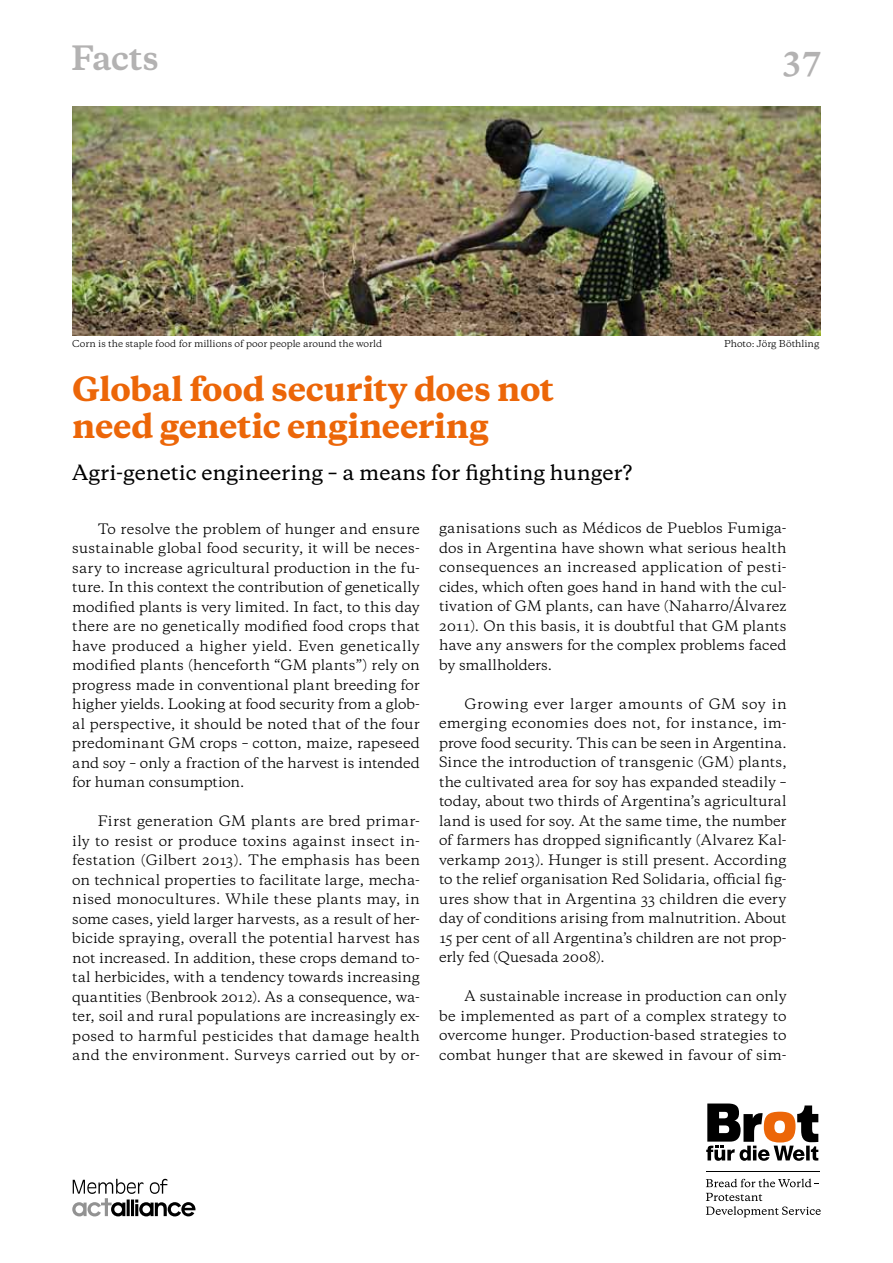
<style>
.page{position:relative;width:893px;height:1263px;background:#fff}
.page>*{position:absolute;margin:0;border:0;box-sizing:border-box;transform-origin:0 0}
.t1{font:800 31.5px/37.5px "Copernicus";letter-spacing:-.01em;color:#ec6608}
.t2{font:700 31.5px "Copernicus";letter-spacing:-.015em;color:#b3b2b2}
.t3{font:500 19.5px "Copernicus";color:#000}
.t4{font:13.5px/19.5px "Copernicus";letter-spacing:.005em;color:#000;text-align:justify}
.t5{font:9px "Copernicus";color:#000}
</style>
<div class="page">
<svg style="left:72px;top:1179px;width:123px;height:37px"></svg>
<svg style="left:706px;top:1103px;width:112px;height:58px"></svg>
<hr style="left:706px;top:1171px;width:113px;height:1px;background:#000">
<svg style="left:706px;top:1179px;width:113px;height:8px"></svg>
<svg style="left:706px;top:1193px;width:115px;height:24px"></svg>
<img style="left:72px;top:106px;width:749px;height:230px">
<h1 class="t2" style="left:71px;top:37px;width:89px">Facts</h1>
<h1 class="t2" style="left:781px;top:37px;width:43px">37</h1>
<p class="t5" style="left:72px;top:337px;width:311px">Corn is the staple food for millions of poor people around the world</p>
<p class="t5" style="left:724px;top:337px;width:97px">Photo: Jörg Böthling</p>
<h1 class="t1" style="left:72px;top:371px;width:483px">Global food security does not need genetic engineering</h1>
<h2 class="t3" style="left:72px;top:459px;width:561px">Agri-genetic engineering – a means for fighting hunger?</h2>
<p class="t4" style="left:72px;top:519px;width:349px;text-indent:26px">To resolve the problem of hunger and ensure sustainable global food security, it will be neces&shy;sary to increase agricultural production in the fu&shy;ture. In this context the contribution of genetically modified plants is very limited. In fact, to this day there are no genetically modified food crops that have produced a higher yield. Even genetically modified plants (henceforth “GM plants”) rely on progress made in conventional plant breeding for higher yields. Looking at food security from a glob&shy;al perspective, it should be noted that of the four predominant GM crops – cotton, maize, rapeseed and soy – only a fraction of the harvest is intended for human consumption.</p>
<p class="t4" style="left:72px;top:811px;width:349px;text-indent:26px">First generation GM plants are bred primar&shy;ily to resist or produce toxins against insect in&shy;festation (Gilbert 2013). The emphasis has been on technical properties to facilitate large, mecha&shy;nised monocultures. While these plants may, in some cases, yield larger harvests, as a result of her&shy;bicide spraying, overall the potential harvest has not increased. In addition, these crops demand to&shy;tal herbicides, with a tendency towards increasing quantities (Benbrook 2012). As a consequence, wa&shy;ter, soil and rural populations are increasingly ex&shy;posed to harmful pesticides that damage health and the environment. Surveys carried out by or-</p>
<p class="t4" style="left:439px;top:519px;width:349px">ganisations such as Médicos de Pueblos Fumiga&shy;dos in Argentina have shown what serious health consequences an increased application of pesti&shy;cides, which often goes hand in hand with the cul&shy;tivation of GM plants, can have (Naharro/Álvarez 2011). On this basis, it is doubtful that GM plants have any answers for the complex problems faced by smallholders.</p>
<p class="t4" style="left:439px;top:694px;width:349px;text-indent:26px">Growing ever larger amounts of GM soy in emerging economies does not, for instance, im&shy;prove food security. This can be seen in Argentina.<br>Since the introduction of transgenic (GM) plants, the cultivated area for soy has expanded steadily – today, about two thirds of Argentina’s agricultural land is used for soy. At the same time, the number of farmers has dropped significantly (Alvarez Kal&shy;verkamp 2013). Hunger is still present. According to the relief organisation Red Solidaria, official fig&shy;ures show that in Argentina 33 children die every day of conditions arising from malnutrition. About 15 per cent of all Argentina’s children are not prop&shy;erly fed (Quesada 2008).</p>
<p class="t4" style="left:439px;top:987px;width:349px;text-indent:26px">A sustainable increase in production can only be implemented as part of a complex strategy to overcome hunger. Production-based strategies to combat hunger that are skewed in favour of sim-</p>
</div>
